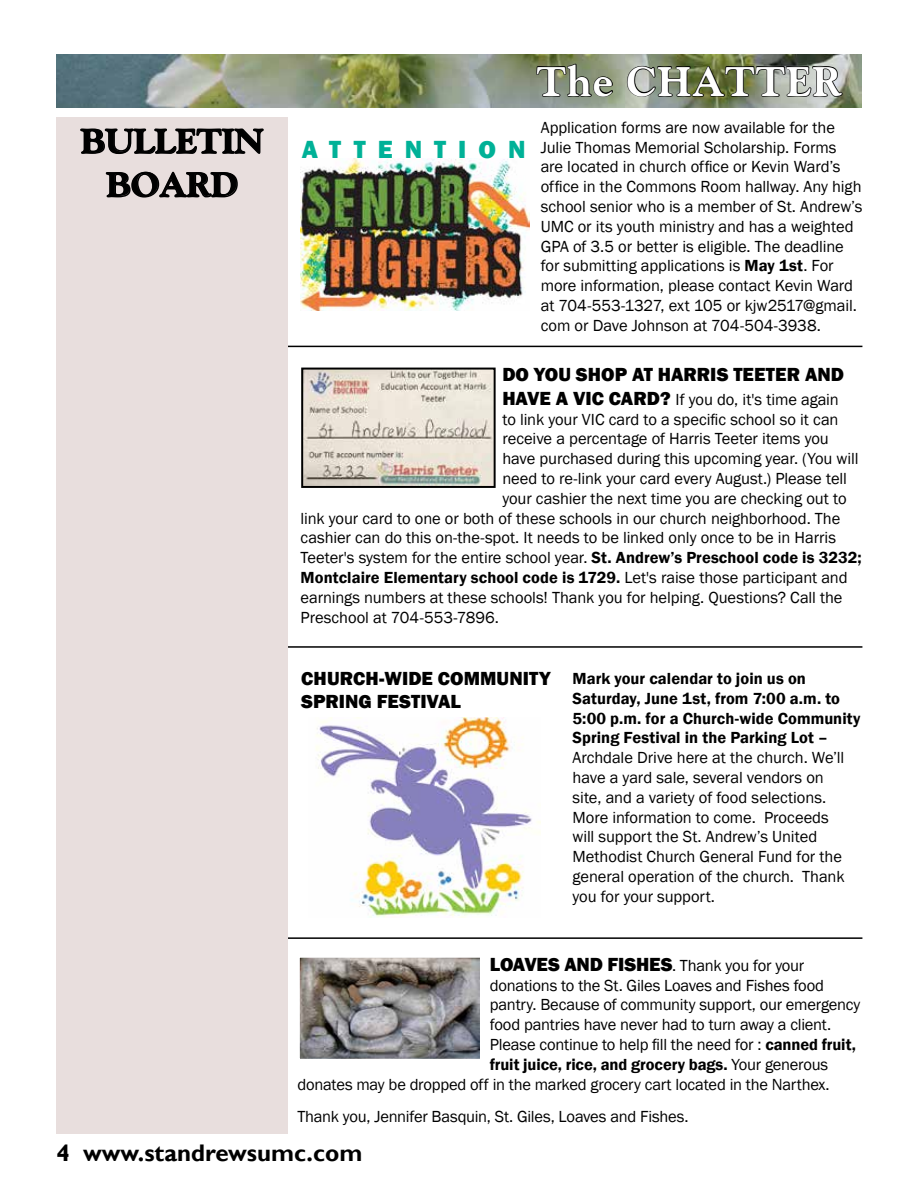
<style>
.page{position:relative;width:918px;height:1188px;background:#fff}
.page>*{position:absolute;margin:0;border:0;box-sizing:border-box;transform-origin:0 0}
.t1{font:800 42px "Goudy";letter-spacing:.02em;color:#fff}
.t2{font:800 34.5px/43.5px "Goudy";letter-spacing:-.005em;color:#000;text-align:center}
.t3{font:800 25.5px "Franklin Gothic";letter-spacing:.47em;color:#00b197}
.t4{font:700 24px "Gill Sans";color:#000}
.t5{font:800 19.5px/23.4px "Franklin Gothic";color:#000}
.t6{font:16.5px/19.8px "Franklin Gothic";letter-spacing:-.005em;color:#000}
.t7{font:600 16.5px/19.8px "Franklin Gothic";color:#000}
.s1{font-weight:600}
.s2{font-weight:800;font-size:19.5px}
.s3{font-weight:400}
</style>
<div class="page">
<hr style="left:283px;top:937px;width:579px;height:2px;background:#000">
<hr style="left:283px;top:346px;width:579px;height:1px;background:#000">
<hr style="left:283px;top:646px;width:579px;height:2px;background:#000">
<img style="left:301px;top:959px;width:178px;height:99px">
<div style="left:297px;top:955px;width:193px;height:107px;border:3px solid #fff"></div>
<div style="left:56px;top:117px;width:232px;height:1017px;background:#e8dedd"></div>
<svg style="left:79px;top:107px;width:186px;height:91px"></svg>
<img style="left:56px;top:54px;width:805px;height:53px">
<svg style="left:535px;top:54px;width:79px;height:52px;background:#737d65"></svg>
<svg style="left:626px;top:54px;width:217px;height:52px;background:#777f69"></svg>
<img style="left:304px;top:371px;width:189px;height:114px">
<div style="left:301px;top:368px;width:195px;height:120px;border:2px solid #000"></div>
<img style="left:316px;top:717px;width:225px;height:201px">
<img style="left:300px;top:158px;width:229px;height:152px">
<h2 class="t2" style="left:81px;top:120px;width:184px">BULLETIN<br>BOARD</h2>
<h3 class="t3" style="left:302px;top:133px;width:225px">ATTENTION</h3>
<h1 class="t1" style="left:536px;top:57px;width:307px">The CHATTER</h1>
<p class="t6" style="left:541px;top:118px;width:323px">Application forms are now available for the Julie Thomas Memorial Scholarship. Forms are located in church office or Kevin Ward’s office in the Commons Room hallway. Any high school senior who is a member of St. Andrew’s UMC or its youth ministry and has a weighted GPA of 3.5 or better is eligible. The deadline for submitting applications is <span class="s1">May 1st</span>. For more information, please contact Kevin Ward at 704-553-1327, ext 105 or kjw2517@gmail. com or Dave Johnson at 704-504-3938.</p>
<p class="t5" style="left:502px;top:363px;width:343px">DO YOU SHOP AT HARRIS TEETER AND</p>
<p class="t6" style="left:502px;top:390px;width:338px"><span class="s2">HAVE A VIC CARD?</span> If you do, it's time again</p>
<p class="t6" style="left:502px;top:410px;width:338px">to link your VIC card to a specific school so it can</p>
<p class="t6" style="left:502px;top:429px;width:328px">receive a percentage of Harris Teeter items you</p>
<p class="t6" style="left:502px;top:449px;width:358px">have purchased during this upcoming year. (You will</p>
<p class="t6" style="left:502px;top:469px;width:346px">need to re-link your card every August.) Please tell</p>
<p class="t6" style="left:502px;top:489px;width:346px">your cashier the next time you are checking out to</p>
<p class="t6" style="left:301px;top:509px;width:541px">link your card to one or both of these schools in our church neighborhood. The</p>
<p class="t6" style="left:301px;top:528px;width:537px">cashier can do this on-the-spot. It needs to be linked only once to be in Harris</p>
<p class="t6" style="left:301px;top:548px;width:563px">Teeter's system for the entire school year. <span class="s1">St. Andrew’s Preschool code is 3232;</span></p>
<p class="t7" style="left:301px;top:568px;width:549px">Montclaire Elementary school code is 1729. <span class="s3">Let's raise those participant and</span></p>
<p class="t6" style="left:301px;top:588px;width:544px">earnings numbers at these schools! Thank you for helping. Questions? Call the</p>
<p class="t6" style="left:301px;top:608px;width:200px">Preschool at 704-553-7896.</p>
<p class="t5" style="left:301px;top:666px;width:251px">CHURCH-WIDE COMMUNITY<br>SPRING FESTIVAL</p>
<p class="t7" style="left:573px;top:669px;width:290px">Mark your calendar to join us on Saturday, June 1st, from 7:00 a.m. to 5:00 p.m. for a Church-wide Community Spring Festival in the Parking Lot –</p>
<p class="t6" style="left:573px;top:748px;width:274px">Archdale Drive here at the church. We’ll have a yard sale, several vendors on site, and a variety of food selections.<br>More information to come. Proceeds will support the St. Andrew’s United Methodist Church General Fund for the general operation of the church. Thank you for your support.</p>
<p class="t6" style="left:490px;top:956px;width:316px"><span class="s2">LOAVES AND FISHES</span>. Thank you for your</p>
<p class="t6" style="left:490px;top:976px;width:336px">donations to the St. Giles Loaves and Fishes food</p>
<p class="t6" style="left:490px;top:995px;width:372px">pantry. Because of community support, our emergency</p>
<p class="t6" style="left:490px;top:1015px;width:343px">food pantries have never had to turn away a client.</p>
<p class="t6" style="left:490px;top:1035px;width:368px">Please continue to help fill the need for : <span class="s1">canned fruit,</span></p>
<p class="t7" style="left:490px;top:1055px;width:340px">fruit juice, rice, and grocery bags. <span class="s3">Your generous</span></p>
<p class="t6" style="left:297px;top:1075px;width:534px">donates may be dropped off in the marked grocery cart located in the Narthex.</p>
<p class="t6" style="left:297px;top:1107px;width:393px">Thank you, Jennifer Basquin, St. Giles, Loaves and Fishes.</p>
<h3 class="t4" style="left:56px;top:1139px;width:307px">4 www.standrewsumc.com</h3>
</div>
